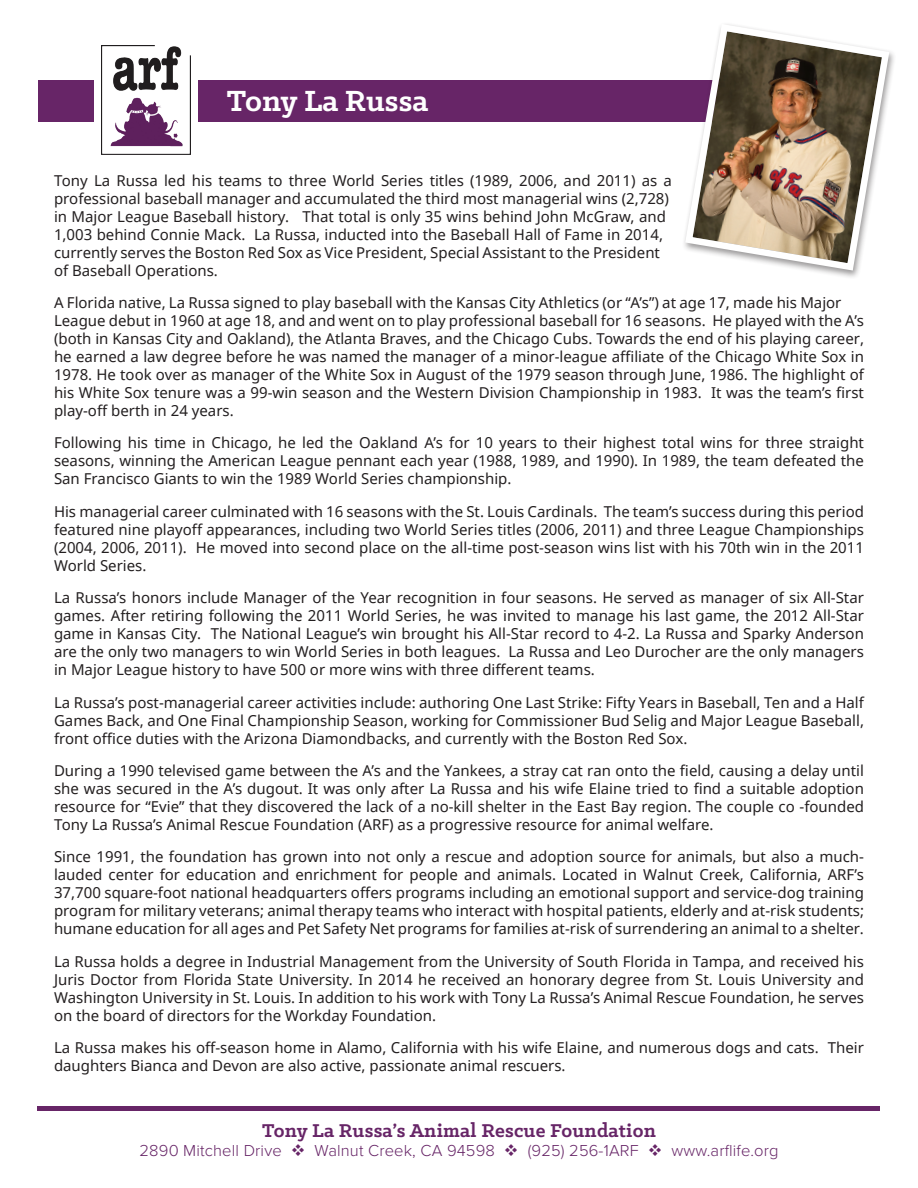
<style>
.page{position:relative;width:918px;height:1188px;background:#fff}
.page>*{position:absolute;margin:0;border:0;box-sizing:border-box;transform-origin:0 0}
.t1{font:700 33px "Klinic Slab";color:#fff}
.t2{font:700 21px "Klinic Slab";letter-spacing:.01em;color:#672567}
.t3{font:300 16.5px "Proxima Nova";letter-spacing:.01em;color:#672567}
.t4{font:15px/18px "Noto Sans";color:#231f20;text-align:justify}
</style>
<div class="page">
<div style="left:38px;top:81px;width:775px;height:41px;background:#672567"></div>
<div style="left:94px;top:42px;width:104px;height:119px;background:#fff"></div>
<img style="left:102px;top:45px;width:89px;height:109px">
<div style="left:681px;top:22px;width:216px;height:257px;background:#fff"></div>
<img style="left:682px;top:24px;width:211px;height:250px">
<div style="left:38px;top:1106px;width:842px;height:5px;background:#672567"></div>
<h1 class="t1" style="left:227px;top:80px;width:203px">Tony La Russa</h1>
<p class="t4" style="left:54px;top:171px;width:620px;text-align:left">Tony La Russa led his teams to three World Series titles (1989, 2006, and 2011) as a professional baseball manager and accumulated the third most managerial wins (2,728) in Major League Baseball history. That total is only 35 wins behind John McGraw, and 1,003 behind Connie Mack. La Russa, inducted into the Baseball Hall of Fame in 2014, currently serves the Boston Red Sox as Vice President, Special Assistant to the President of Baseball Operations.</p>
<p class="t4" style="left:54px;top:293px;width:812px;text-align:left">A Florida native, La Russa signed to play baseball with the Kansas City Athletics (or “A’s”) at age 17, made his Major League debut in 1960 at age 18, and and went on to play professional baseball for 16 seasons. He played with the A’s (both in Kansas City and Oakland), the Atlanta Braves, and the Chicago Cubs. Towards the end of his playing career, he earned a law degree before he was named the manager of a minor-league affiliate of the Chicago White Sox in 1978. He took over as manager of the White Sox in August of the 1979 season through June, 1986. The highlight of his White Sox tenure was a 99-win season and the Western Division Championship in 1983. It was the team’s first play-off berth in 24 years.</p>
<p class="t4" style="left:54px;top:434px;width:812px">Following his time in Chicago, he led the Oakland A’s for 10 years to their highest total wins for three straight seasons, winning the American League pennant each year (1988, 1989, and 1990). In 1989, the team defeated the San Francisco Giants to win the 1989 World Series championship.</p>
<p class="t4" style="left:54px;top:502px;width:812px">His managerial career culminated with 16 seasons with the St. Louis Cardinals. The team’s success during this period featured nine playoff appearances, including two World Series titles (2006, 2011) and three League Championships (2004, 2006, 2011). He moved into second place on the all-time post-season wins list with his 70th win in the 2011<br>World Series.</p>
<p class="t4" style="left:54px;top:588px;width:812px">La Russa’s honors include Manager of the Year recognition in four seasons. He served as manager of six All-Star games. After retiring following the 2011 World Series, he was invited to manage his last game, the 2012 All-Star game in Kansas City. The National League’s win brought his All-Star record to 4-2. La Russa and Sparky Anderson are the only two managers to win World Series in both leagues. La Russa and Leo Durocher are the only managers in Major League history to have 500 or more wins with three different teams.</p>
<p class="t4" style="left:54px;top:693px;width:812px">La Russa’s post-managerial career activities include: authoring One Last Strike: Fifty Years in Baseball, Ten and a Half Games Back, and One Final Championship Season, working for Commissioner Bud Selig and Major League Baseball, front office duties with the Arizona Diamondbacks, and currently with the Boston Red Sox.</p>
<p class="t4" style="left:54px;top:761px;width:812px">During a 1990 televised game between the A’s and the Yankees, a stray cat ran onto the field, causing a delay until she was secured in the A’s dugout. It was only after La Russa and his wife Elaine tried to find a suitable adoption resource for “Evie” that they discovered the lack of a no-kill shelter in the East Bay region. The couple co -founded Tony La Russa’s Animal Rescue Foundation (ARF) as a progressive resource for animal welfare.</p>
<p class="t4" style="left:54px;top:848px;width:812px">Since 1991, the foundation has grown into not only a rescue and adoption source for animals, but also a much&shy;lauded center for education and enrichment for people and animals. Located in Walnut Creek, California, ARF’s 37,700 square-foot national headquarters offers programs including an emotional support and service-dog training program for military veterans; animal therapy teams who interact with hospital patients, elderly and at-risk students; humane education for all ages and Pet Safety Net programs for families at-risk of surrendering an animal to a shelter.</p>
<p class="t4" style="left:54px;top:952px;width:812px">La Russa holds a degree in Industrial Management from the University of South Florida in Tampa, and received his Juris Doctor from Florida State University. In 2014 he received an honorary degree from St. Louis University and Washington University in St. Louis. In addition to his work with Tony La Russa’s Animal Rescue Foundation, he serves on the board of directors for the Workday Foundation.</p>
<p class="t4" style="left:54px;top:1038px;width:812px">La Russa makes his off-season home in Alamo, California with his wife Elaine, and numerous dogs and cats. Their daughters Bianca and Devon are also active, passionate animal rescuers.</p>
<h2 class="t2" style="left:262px;top:1116px;width:395px">Tony La Russa’s Animal Rescue Foundation</h2>
<p class="t3" style="left:140px;top:1141px;width:640px">2890 Mitchell Drive ❖ Walnut Creek, CA 94598 ❖ (925) 256-1ARF ❖ www.arflife.org</p>
</div>
